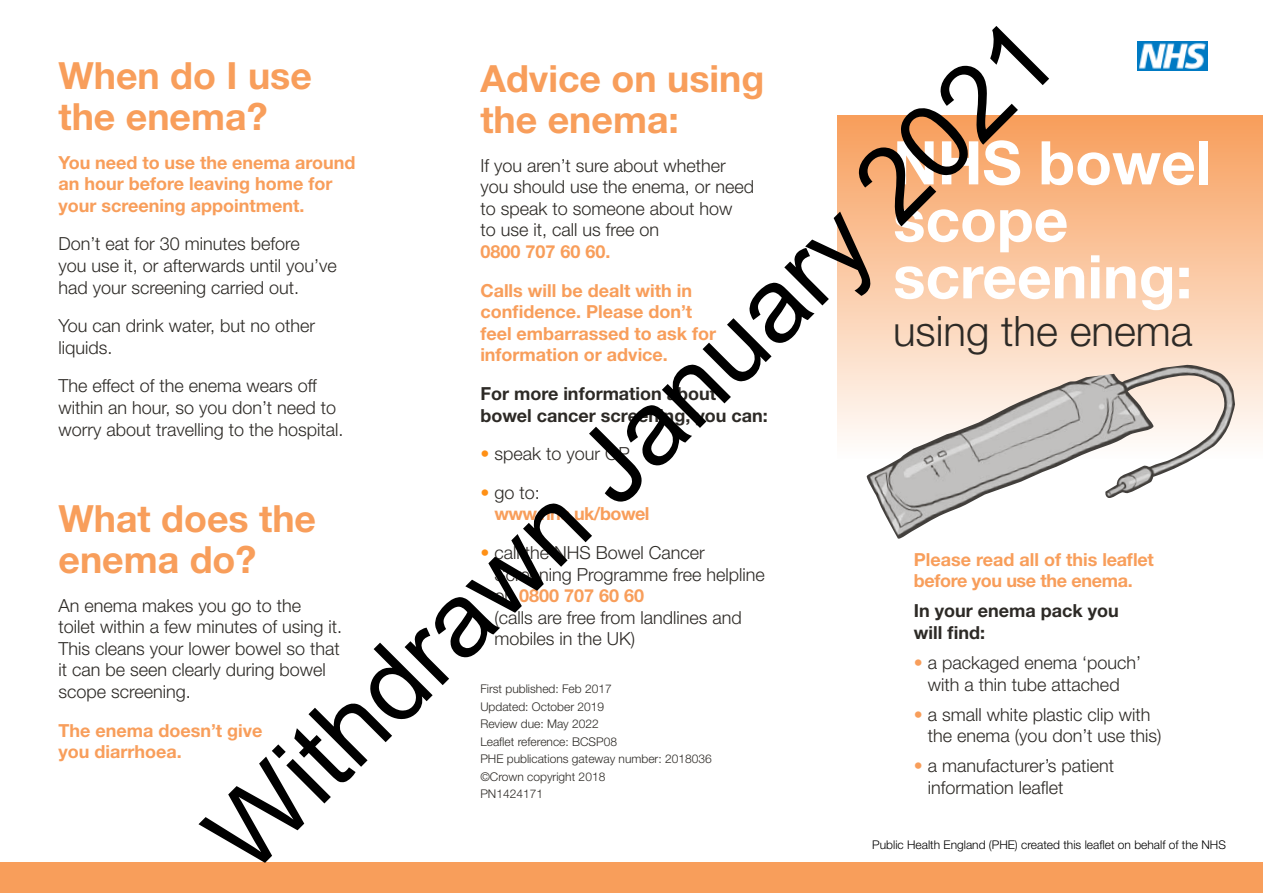
<style>
.page{position:relative;width:1263px;height:893px;background:#fff}
.page>*{position:absolute;margin:0;border:0;box-sizing:border-box;transform-origin:0 0}
.t1{font:103.8px "Arial";color:#000}
.t2{font:700 60.3px/57px "Helvetica Neue LT Std";color:#fff}
.t3{font:300 42px "Helvetica Neue LT Std";color:#2d2a26}
.t4{font:700 37.5px/40.5px "Helvetica Neue LT Std";color:#f89e5b}
.t5{font:300 18px/21.6px "Helvetica Neue LT Std";color:#2d2a26}
.t6{font:700 18px/21.6px "Helvetica Neue LT Std";color:#f89e5b}
.t7{font:700 18px/21.6px "Helvetica Neue LT Std";color:#2d2a26}
.t8{font:700 18px/21.6px "Helvetica Neue LT Std";letter-spacing:-.02em;color:#f89e5b}
.t9{font:700 18px/21.6px "Helvetica Neue LT Std";letter-spacing:-.03em;color:#f89e5b}
.t10{font:300 12px/17.5px "Helvetica Neue LT Std";color:#2d2a26}
.t11{font:300 12px "Helvetica Neue LT Std";color:#000}
.s1{color:#ff9015}
.s2{font-weight:300;color:#ff9015}
.s3{font-weight:300;color:#2d2a26}
.s4{font-weight:700;color:#f89e5b}
.s5{color:#f89e5b}
</style>
<div class="page">
<div style="left:0;top:863px;width:1263px;height:30px;background:#f89e5b"></div>
<div style="left:838px;top:115px;width:425px;height:344px;background:linear-gradient(to bottom,#f89d5a,#fefdfd)"></div>
<img style="left:1137px;top:42px;width:70px;height:28px">
<img style="left:866px;top:365px;width:369px;height:174px">
<h1 class="t1" style="left:174px;top:801px;width:1150px;rotate:-45deg">Withdrawn January 2021</h1>
<h3 class="t4" style="left:58px;top:55px;width:255px">When do I use the enema?</h3>
<p class="t6" style="left:58px;top:151px;width:298px">You need to use the enema around an hour before leaving home for your screening appointment.</p>
<p class="t5" style="left:58px;top:233px;width:280px">Don’t eat for 30 minutes before<br>you use it, or afterwards until you’ve had your screening carried out.</p>
<p class="t5" style="left:58px;top:315px;width:258px">You can drink water, but no other liquids.</p>
<p class="t5" style="left:58px;top:375px;width:287px">The effect of the enema wears off within an hour, so you don’t need to worry about travelling to the hospital.</p>
<h3 class="t4" style="left:480px;top:58px;width:286px">Advice on using the enema:</h3>
<p class="t5" style="left:480px;top:154px;width:275px">If you aren’t sure about whether you should use the enema, or need to speak to someone about how<br>to use it, call us free on</p>
<p class="t6" style="left:480px;top:232px;width:213px;line-height:38.5px">0800 707 60 60.<br>Calls will be dealt with in</p>
<p class="t6" style="left:480px;top:301px;width:237px">confdence. Please don’t feel embarrassed to ask for information or advice.</p>
<p class="t7" style="left:480px;top:382px;width:289px">For more information about bowel cancer screening, you can:</p>
<p class="t5" style="left:480px;top:443px;width:151px"><span class="s1">•</span> speak to your GP</p>
<p class="t9" style="left:494px;top:481px;width:157px;text-indent:-14px"><span class="s2">•</span> <span class="s3">go to: </span>www.nhs.uk/bowel</p>
<p class="t5" style="left:494px;top:541px;width:272px;text-indent:-14px"><span class="s1">•</span> call the NHS Bowel Cancer<br>Screening Programme free helpline on <span class="s4">0800 707 60 60<br></span>(calls are free from landlines and mobiles in the UK)</p>
<p class="t10" style="left:480px;top:680px;width:233px">First published: Feb 2017<br>Updated: October 2019<br>Review due: May 2022<br>Leafet reference: BCSP08<br>PHE publications gateway number: 2018036 ©Crown copyright 2018<br>PN1424171</p>
<h2 class="t2" style="left:893px;top:133px;width:320px">NHS bowel scope screening:</h2>
<h3 class="t3" style="left:893px;top:305px;width:301px">using the enema</h3>
<h3 class="t4" style="left:58px;top:498px;width:259px">What does the enema do?</h3>
<p class="t5" style="left:58px;top:594px;width:285px">An enema makes you go to the toilet within a few minutes of using it.<br>This cleans your lower bowel so that it can be seen clearly during bowel scope screening.</p>
<p class="t6" style="left:58px;top:719px;width:206px">The enema doesn’t give you diarrhoea.</p>
<p class="t8" style="left:914px;top:548px;width:241px">Please read all of this leafet before you use the enema.</p>
<p class="t7" style="left:914px;top:600px;width:207px">In your enema pack you will fnd:</p>
<p class="t5" style="left:914px;top:651px;width:229px;text-align:center"><span class="s5">•</span> a packaged enema ‘pouch’ with a thin tube attached</p>
<p class="t5" style="left:928px;top:703px;width:235px;text-indent:-14px"><span class="s5">•</span> a small white plastic clip with the enema (you don’t use this)</p>
<p class="t5" style="left:928px;top:755px;width:188px;text-indent:-14px"><span class="s5">•</span> a manufacturer’s patient information leafet</p>
<p class="t11" style="left:872px;top:837px;width:355px">Public Health England (PHE) created this leafet on behalf of the NHS</p>
</div>
